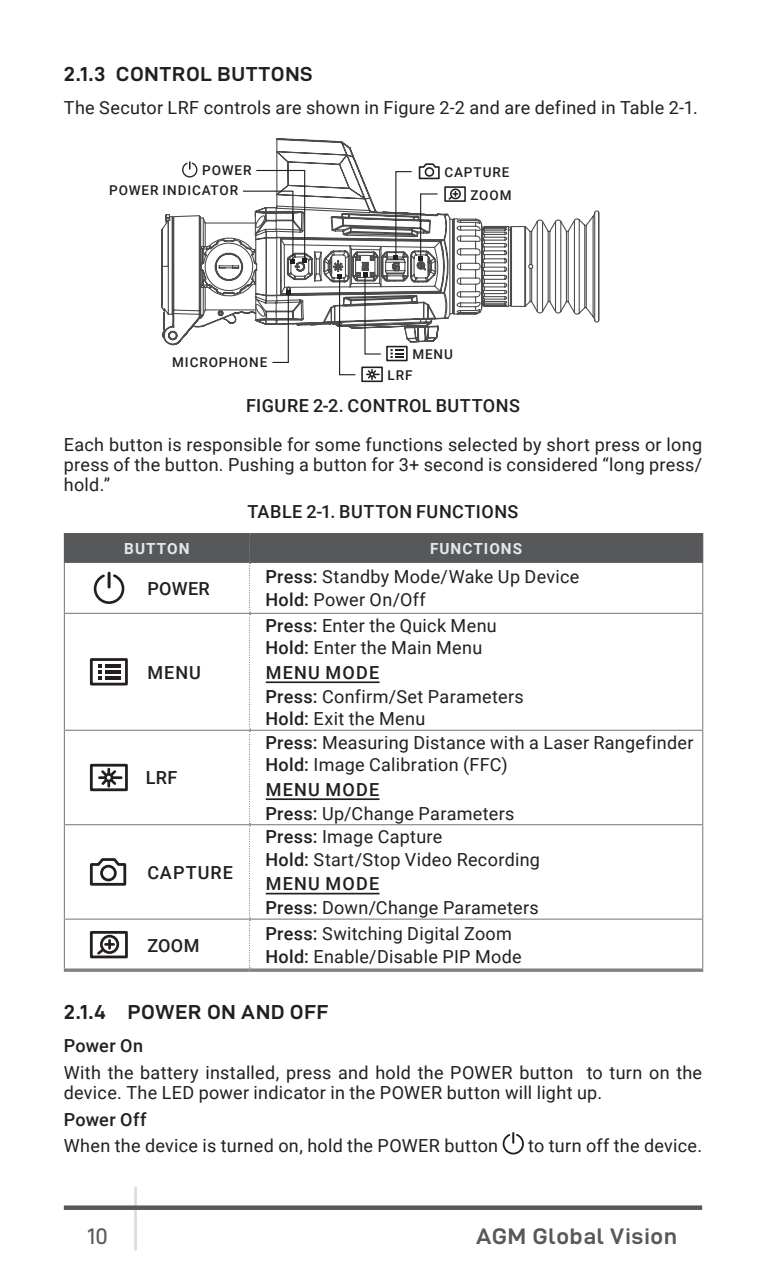
<style>
.page{position:relative;width:766px;height:1276px;background:#fff}
.page>*{position:absolute;margin:0;border:0;box-sizing:border-box;transform-origin:0 0}
.t1{font:22.5px "D DIN Exp Bold";letter-spacing:.035em;color:#57585a}
.t2{font:22.5px "D DIN Exp";color:#57585a}
.t3{font:20.25px "D DIN Exp Bold";letter-spacing:.04em;color:#231f20}
.t4{font:18px/22.5px "Roboto";letter-spacing:.015em;color:#231f20}
.t5{font:500 18px "Roboto";letter-spacing:.025em;color:#231f20}
.t6{font:500 18px "Roboto";letter-spacing:.06em;color:#231f20}
.t7{font:700 15.3px "Roboto";letter-spacing:.065em;color:#e6e7e9}
.t8{font:500 13.5px/20.2px "Roboto";letter-spacing:.065em;color:#231f20}
.s1{font-weight:500}
</style>
<div class="page">
<hr style="left:134px;top:1186px;width:3px;height:64px;background:#dcdddf">
<div style="left:64px;top:1205px;width:638px;height:5px;background:#57585a"></div>
<svg style="left:64px;top:968px;width:185px;height:4px"></svg>
<svg style="left:249px;top:968px;width:454px;height:4px;background:#939597"></svg>
<svg style="left:502px;top:1132px;width:21px;height:22px"></svg>
<div style="left:361px;top:366px;width:22px;height:16px;border:2px solid #231f20"></div>
<svg style="left:161px;top:138px;width:434px;height:242px"></svg>
<svg style="left:64px;top:533px;width:639px;height:435px"></svg>
<p class="t3" style="left:64px;top:62px;width:250px">2.1.3 CONTROL BUTTONS</p>
<p class="t4" style="left:64px;top:95px;width:635px">The Secutor LRF controls are shown in Figure 2-2 and are defined in Table 2-1.</p>
<p class="t8" style="left:109px;top:160px;width:144px;text-indent:93px">POWER<br>POWER INDICATOR</p>
<p class="t8" style="left:172px;top:352px;width:96px">MICROPHONE</p>
<p class="t8" style="left:444px;top:162px;width:67px">CAPTURE</p>
<p class="t8" style="left:470px;top:184px;width:42px">ZOOM</p>
<p class="t8" style="left:412px;top:344px;width:42px">MENU</p>
<p class="t8" style="left:387px;top:364px;width:26px">LRF</p>
<p class="t5" style="left:246px;top:393px;width:275px">FIGURE 2-2. CONTROL BUTTONS</p>
<p class="t4" style="left:64px;top:433px;width:639px;line-height:20.2px;text-align:justify">Each button is responsible for some functions selected by short press or long press of the button. Pushing a button for 3+ second is considered “long press/ hold.”</p>
<p class="t5" style="left:247px;top:498px;width:272px">TABLE 2-1. BUTTON FUNCTIONS</p>
<p class="t7" style="left:124px;top:537px;width:67px">BUTTON</p>
<p class="t7" style="left:430px;top:537px;width:94px">FUNCTIONS</p>
<p class="t5" style="left:147px;top:575px;width:64px">POWER</p>
<p class="t4" style="left:265px;top:565px;width:315px"><span class="s1">Press:</span> Standby Mode/Wake Up Device<br><span class="s1">Hold:</span> Power On/Off</p>
<p class="t5" style="left:147px;top:660px;width:55px">MENU</p>
<p class="t5" style="left:146px;top:765px;width:33px">LRF</p>
<p class="t6" style="left:147px;top:860px;width:87px">CAPTURE</p>
<p class="t4" style="left:265px;top:613px;width:233px"><span class="s1">Press:</span> Enter the Quick Menu<br><span class="s1">Hold:</span> Enter the Main Menu</p>
<p class="t4" style="left:265px;top:660px;width:260px;line-height:23.2px"><span class="s1">MENU MODE<br>Press:</span> Confirm/Set Parameters<br><span class="s1">Hold:</span> Exit the Menu</p>
<p class="t4" style="left:265px;top:730px;width:429px"><span class="s1">Press:</span> Measuring Distance with a Laser Rangefinder<br><span class="s1">Hold:</span> Image Calibration (FFC)</p>
<p class="t4" style="left:265px;top:777px;width:250px;line-height:23.8px"><span class="s1">MENU MODE<br>Press:</span> Up/Change Parameters</p>
<p class="t4" style="left:265px;top:825px;width:276px"><span class="s1">Press:</span> Image Capture<br><span class="s1">Hold:</span> Start/Stop Video Recording</p>
<p class="t4" style="left:265px;top:871px;width:275px;line-height:23.8px"><span class="s1">MENU MODE<br>Press:</span> Down/Change Parameters</p>
<p class="t5" style="left:147px;top:932px;width:54px">ZOOM</p>
<p class="t4" style="left:265px;top:922px;width:258px"><span class="s1">Press:</span> Switching Digital Zoom<br><span class="s1">Hold:</span> Enable/Disable PIP Mode</p>
<p class="t3" style="left:64px;top:1001px;width:266px">2.1.4 POWER ON AND OFF</p>
<p class="t5" style="left:64px;top:1033px;width:81px">Power On</p>
<p class="t4" style="left:64px;top:1061px;width:639px;line-height:20.2px">With the battery installed, press and hold the POWER button to turn on the device. The LED power indicator in the POWER button will light up.</p>
<p class="t5" style="left:64px;top:1106px;width:84px">Power Off</p>
<p class="t4" style="left:64px;top:1134px;width:436px">When the device is turned on, hold the POWER button</p>
<p class="t4" style="left:528px;top:1134px;width:175px">to turn off the device.</p>
<p class="t2" style="left:87px;top:1223px;width:22px">10</p>
<p class="t1" style="left:476px;top:1223px;width:202px">AGM Global Vision</p>
</div>
